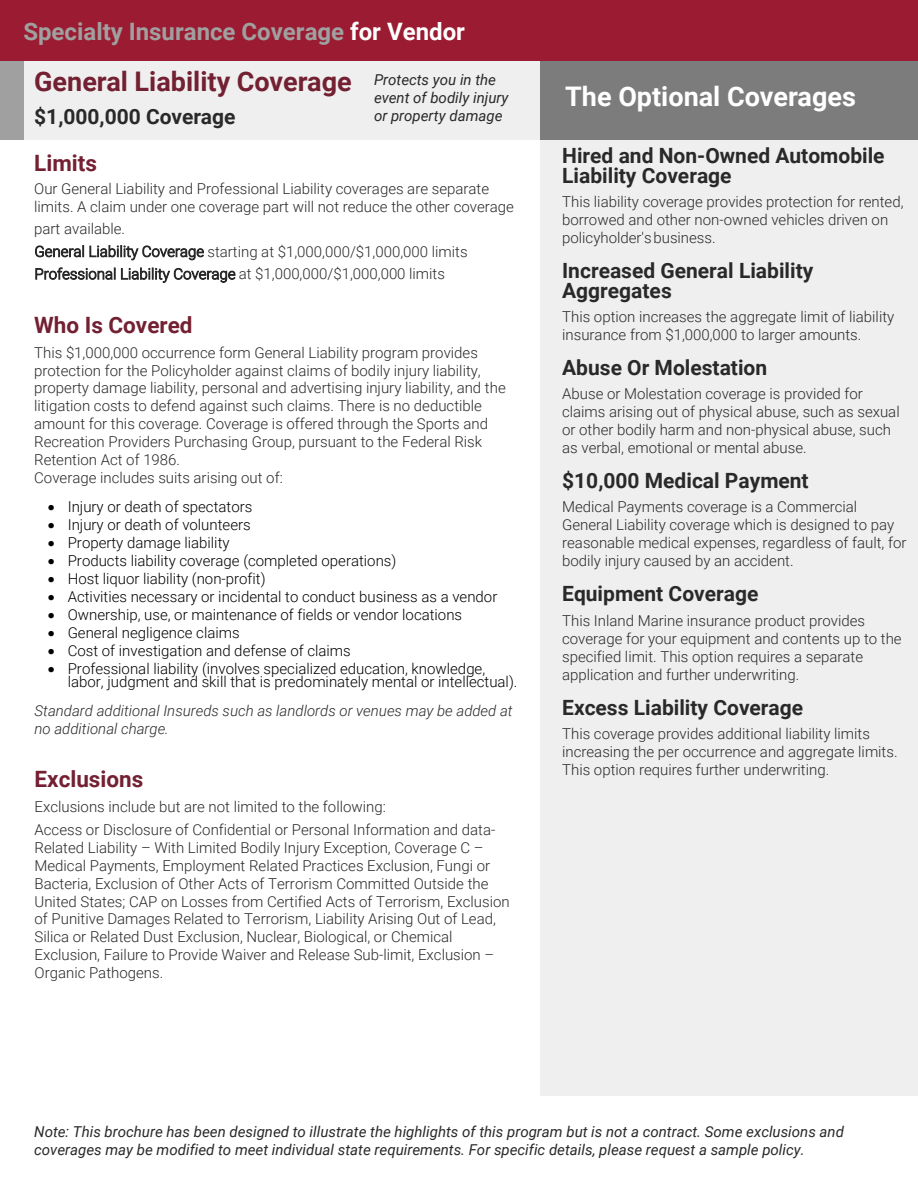
<style>
.page{position:relative;width:918px;height:1188px;background:#fff}
.page>*{position:absolute;margin:0;border:0;box-sizing:border-box;transform-origin:0 0}
.t1{font:700 27px "Roboto";color:#732032}
.t2{font:700 27px "Roboto";color:#fff}
.t3{font:700 24px "Roboto";color:#a0a0a0}
.t4{font:700 22.5px "Roboto";color:#732032}
.t5{font:700 21px/19.5px "Roboto";color:#292929}
.t6{font:700 21px "Roboto";color:#292929}
.t7{font:300 15px/18px "Roboto";color:#292929}
.t8{font:300 15px/13.2px "Roboto";color:#000}
.t9{font:italic 15px/18px "Roboto";color:#292929}
.t10{font:italic 300 15px/18px "Roboto";color:#292929}
.t11{font:italic 15px "Roboto";color:#292929}
.s1{color:#fff}
</style>
<div class="page">
<div style="left:0;top:0;width:918px;height:61px;background:#9b1c32"></div>
<div style="left:541px;top:123px;width:377px;height:973px;background:#efefef"></div>
<div style="left:0;top:61px;width:541px;height:79px;background:#efefef"></div>
<div style="left:541px;top:61px;width:377px;height:79px;background:#7c7c7c"></div>
<div style="left:0;top:61px;width:23px;height:79px;background:#a0a0a0"></div>
<h2 class="t3" style="left:23px;top:14px;width:443px">Specialty Insurance Coverage <span class="s1">for</span> <span class="s1">Vendor</span></h2>
<h1 class="t1" style="left:34px;top:63px;width:463px">General Liability Coverage <sup>Protects</sup> <sup>you</sup> <sup>in</sup> <sup>the</sup></h1>
<p class="t11" style="left:374px;top:87px;width:136px">event of bodily injury</p>
<h3 class="t6" style="left:34px;top:102px;width:203px">$1,000,000 Coverage</h3>
<p class="t11" style="left:374px;top:105px;width:130px">or property damage</p>
<h3 class="t4" style="left:34px;top:147px;width:64px">Limits</h3>
<p class="t7" style="left:34px;top:179px;width:481px">Our General Liability and Professional Liability coverages are separate limits. A claim under one coverage part will not reduce the other coverage</p>
<p class="t7" style="left:34px;top:217px;width:435px;line-height:22.5px">part available.<br>General Liability Coverage starting at $1,000,000/$1,000,000 limits<br>Professional Liability Coverage at $1,000,000/$1,000,000 limits</p>
<h3 class="t4" style="left:34px;top:309px;width:160px">Who Is Covered</h3>
<p class="t7" style="left:34px;top:343px;width:473px">This $1,000,000 occurrence form General Liability program provides protection for the Policyholder against claims of bodily injury liability, property damage liability, personal and advertising injury liability, and the litigation costs to defend against such claims. There is no deductible amount for this coverage. Coverage is offered through the Sports and Recreation Providers Purchasing Group, pursuant to the Federal Risk Retention Act of 1986.<br>Coverage includes suits arising out of:</p>
<p class="t8" style="left:48px;top:500px;width:206px">• Injury or death of spectators</p>
<p class="t8" style="left:48px;top:518px;width:205px">• Injury or death of volunteers</p>
<p class="t8" style="left:48px;top:536px;width:183px">• Property damage liability</p>
<p class="t8" style="left:48px;top:554px;width:350px">• Products liability coverage (completed operations)</p>
<p class="t8" style="left:48px;top:572px;width:219px">• Host liquor liability (non-profit)</p>
<p class="t8" style="left:48px;top:590px;width:451px">• Activities necessary or incidental to conduct business as a vendor</p>
<p class="t8" style="left:48px;top:608px;width:416px">• Ownership, use, or maintenance of fields or vendor locations</p>
<p class="t8" style="left:48px;top:626px;width:193px">• General negligence claims</p>
<p class="t8" style="left:48px;top:644px;width:305px">• Cost of investigation and defense of claims</p>
<p class="t8" style="left:68px;top:662px;width:451px;text-indent:-20px">• Professional liability (involves specialized education, knowledge, labor, judgment and skill that is predominately mental or intellectual).</p>
<p class="t10" style="left:35px;top:701px;width:480px">Standard additional Insureds such as landlords or venues may be added at no additional charge.</p>
<h3 class="t4" style="left:35px;top:764px;width:110px">Exclusions</h3>
<p class="t7" style="left:35px;top:795px;width:462px;line-height:22.5px">Exclusions include but are not limited to the following:<br>Access or Disclosure of Confidential or Personal Information and data-</p>
<p class="t7" style="left:35px;top:838px;width:477px">Related Liability – With Limited Bodily Injury Exception, Coverage C – Medical Payments, Employment Related Practices Exclusion, Fungi or Bacteria, Exclusion of Other Acts of Terrorism Committed Outside the United States; CAP on Losses from Certified Acts of Terrorism, Exclusion of Punitive Damages Related to Terrorism, Liability Arising Out of Lead, Silica or Related Dust Exclusion, Nuclear, Biological, or Chemical Exclusion, Failure to Provide Waiver and Release Sub-limit, Exclusion – Organic Pathogens.</p>
<h1 class="t2" style="left:565px;top:78px;width:292px">The Optional Coverages</h1>
<h3 class="t5" style="left:562px;top:145px;width:324px">Hired and Non-Owned Automobile<br>Liability Coverage</h3>
<p class="t7" style="left:562px;top:192px;width:343px">This liability coverage provides protection for rented, borrowed and other non-owned vehicles driven on policyholder's business.</p>
<h3 class="t5" style="left:562px;top:260px;width:253px">Increased General Liability<br>Aggregates</h3>
<p class="t7" style="left:562px;top:307px;width:334px">This option increases the aggregate limit of liability insurance from $1,000,000 to larger amounts.</p>
<h3 class="t5" style="left:562px;top:357px;width:207px">Abuse Or Molestation</h3>
<p class="t7" style="left:562px;top:384px;width:339px">Abuse or Molestation coverage is provided for claims arising out of physical abuse, such as sexual or other bodily harm and non-physical abuse, such as verbal, emotional or mental abuse.</p>
<h3 class="t5" style="left:562px;top:470px;width:248px">$10,000 Medical Payment</h3>
<p class="t7" style="left:562px;top:498px;width:346px">Medical Payments coverage is a Commercial General Liability coverage which is designed to pay reasonable medical expenses, regardless of fault, for bodily injury caused by an accident.</p>
<h3 class="t5" style="left:562px;top:583px;width:198px">Equipment Coverage</h3>
<p class="t7" style="left:562px;top:611px;width:341px">This Inland Marine insurance product provides coverage for your equipment and contents up to the specified limit. This option requires a separate application and further underwriting.</p>
<h3 class="t5" style="left:562px;top:697px;width:243px">Excess Liability Coverage</h3>
<p class="t7" style="left:562px;top:724px;width:337px">This coverage provides additional liability limits increasing the per occurrence and aggregate limits.<br>This option requires further underwriting.</p>
<p class="t9" style="left:34px;top:1122px;width:811px">Note: This brochure has been designed to illustrate the highlights of this program but is not a contract. Some exclusions and coverages may be modified to meet individual state requirements. For specific details, please request a sample policy.</p>
</div>
